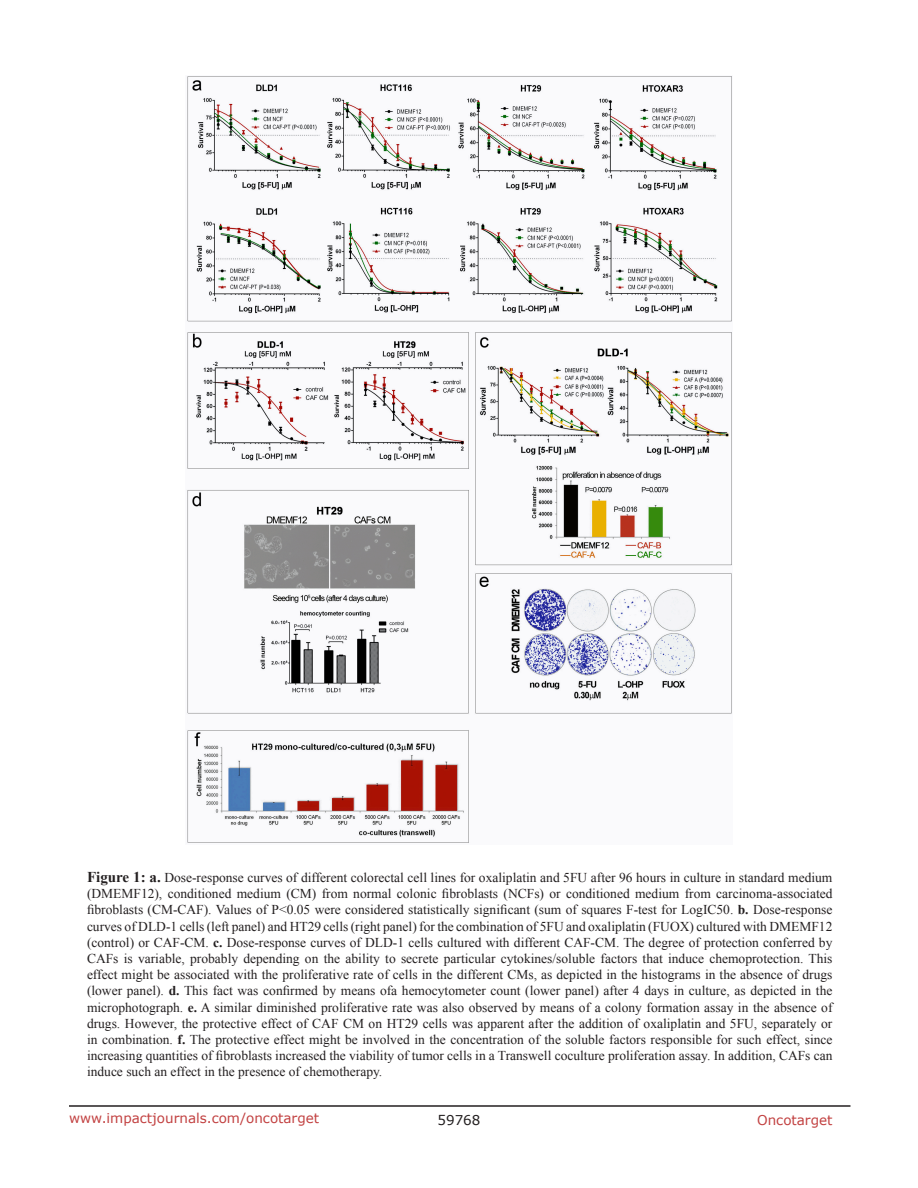
<style>
.page{position:relative;width:918px;height:1188px;background:#fff}
.page>*{position:absolute;margin:0;border:0;box-sizing:border-box;transform-origin:0 0}
.figuretext{font:13.5px/16.2px "Times New Roman";color:#231f20;text-align:justify}
.t1{font:13.5px "Verdana";color:#c24141}
.t2{font:13.5px "Verdana";color:#231f20}
.s1{font-weight:700;font-size:15px}
.s2{font-weight:700}
</style>
<div class="page">
<hr style="left:69px;top:1105px;width:781px;height:2px;background:#231f20">
<img style="left:187px;top:76px;width:545px;height:767px">
<p class="figuretext" style="left:87px;top:869px;width:747px"><span class="s1">Figure 1: a.</span> Dose-response curves of different colorectal cell lines for oxaliplatin and 5FU after 96 hours in culture in standard medium (DMEMF12), conditioned medium (CM) from normal colonic fibroblasts (NCFs) or conditioned medium from carcinoma-associated fibroblasts (CM-CAF). Values of P&lt;0.05 were considered statistically significant (sum of squares F-test for LogIC50. <span class="s2">b.</span> Dose-response curves of DLD-1 cells (left panel) and HT29 cells (right panel) for the combination of 5FU and oxaliplatin (FUOX) cultured with DMEMF12 (control) or CAF-CM. <span class="s2">c.</span> Dose-response curves of DLD-1 cells cultured with different CAF-CM. The degree of protection conferred by CAFs is variable, probably depending on the ability to secrete particular cytokines/soluble factors that induce chemoprotection. This effect might be associated with the proliferative rate of cells in the different CMs, as depicted in the histograms in the absence of drugs (lower panel). <span class="s2">d.</span> This fact was confirmed by means ofa hemocytometer count (lower panel) after 4 days in culture, as depicted in the microphotograph. <span class="s2">e.</span> A similar diminished proliferative rate was also observed by means of a colony formation assay in the absence of drugs. However, the protective effect of CAF CM on HT29 cells was apparent after the addition of oxaliplatin and 5FU, separately or in combination. <span class="s2">f.</span> The protective effect might be involved in the concentration of the soluble factors responsible for such effect, since increasing quantities of fibroblasts increased the viability of tumor cells in a Transwell coculture proliferation assay. In addition, CAFs can induce such an effect in the presence of chemotherapy.</p>
<p class="t1" style="left:69px;top:1109px;width:252px">www.impactjournals.com/oncotarget</p>
<p class="t2" style="left:438px;top:1111px;width:44px">59768</p>
<p class="t1" style="left:757px;top:1111px;width:77px">Oncotarget</p>
</div>
